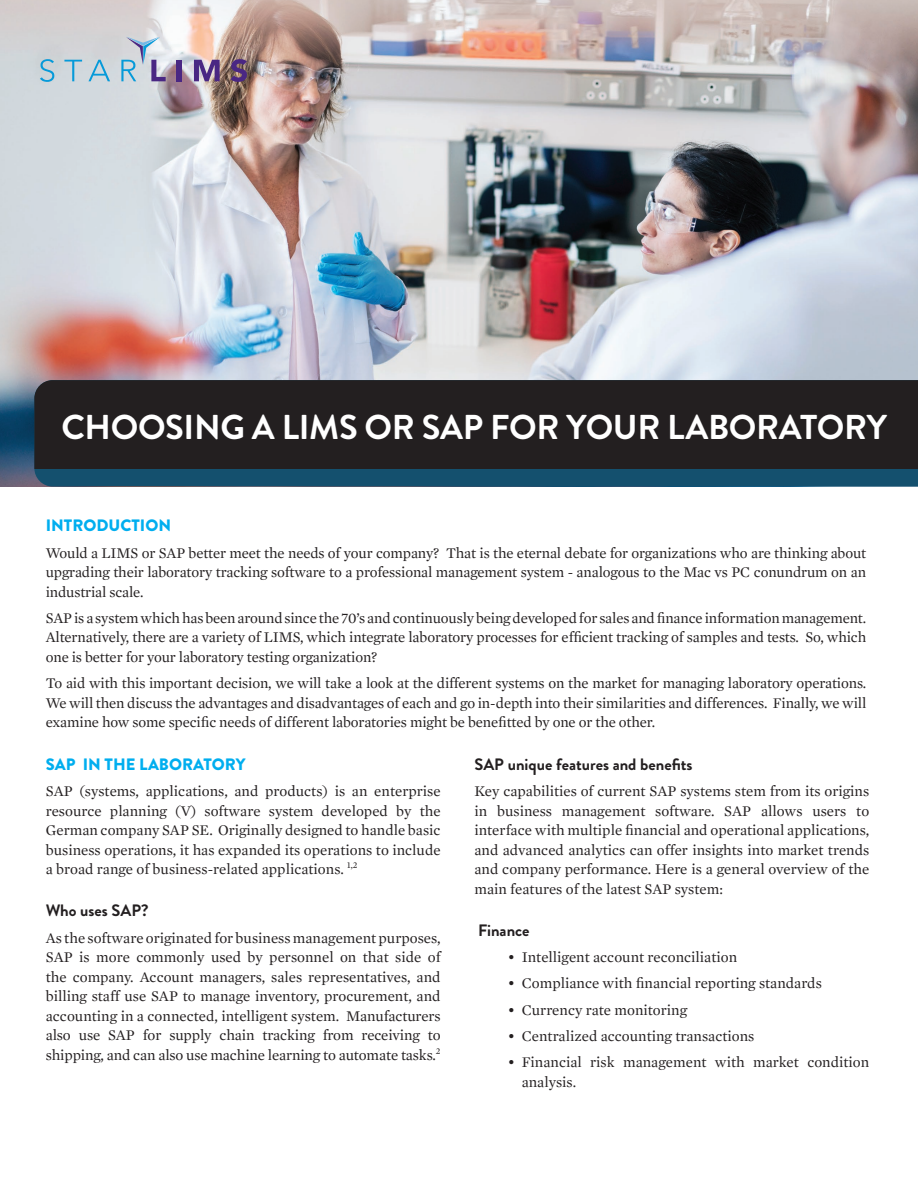
<style>
.page{position:relative;width:918px;height:1188px;background:#fff}
.page>*{position:absolute;margin:0;border:0;box-sizing:border-box;transform-origin:0 0}
.t1{font:700 34.5px "Brandon Grotesque";letter-spacing:-.01em;color:#fff}
.t2{font:700 16.5px "Brandon Grotesque";color:#231f20}
.t3{font:900 16.5px "Brandon Grotesque";color:#00aeef}
.t4{font:15px/19.5px "Mercury Text G1";letter-spacing:-.01em;color:#231f20;text-align:justify}
.s1{font-family:"Microsoft Jheng Hei"}
</style>
<div class="page">
<img style="left:0;top:0;width:918px;height:487px">
<div style="left:34px;top:469px;width:884px;height:18px;background:#14506e"></div>
<div style="left:34px;top:380px;width:884px;height:89px;background:#231f20"></div>
<svg style="left:40px;top:59px;width:14px;height:23px"></svg>
<svg style="left:64px;top:60px;width:18px;height:21px"></svg>
<svg style="left:88px;top:60px;width:22px;height:21px"></svg>
<svg style="left:121px;top:37px;width:45px;height:44px;background:#b6c4d7"></svg>
<div style="left:176px;top:60px;width:5px;height:21px;background:#4a2783"></div>
<svg style="left:194px;top:60px;width:26px;height:21px"></svg>
<svg style="left:231px;top:59px;width:16px;height:23px"></svg>
<p class="t1" style="left:61px;top:403px;width:827px">CHOOSING A LIMS OR SAP FOR YOUR LABORATORY</p>
<h4 class="t3" style="left:46px;top:514px;width:127px">INTRODUCTION</h4>
<p class="t4" style="left:46px;top:543px;width:822px">Would a LIMS or SAP better meet the needs of your company? That is the eternal debate for organizations who are thinking about upgrading their laboratory tracking software to a professional management system - analogous to the Mac vs PC conundrum on an industrial scale.</p>
<p class="t4" style="left:46px;top:608px;width:822px">SAP is a system which has been around since the 70’s and continuously being developed for sales and finance information management.<br>Alternatively, there are a variety of LIMS, which integrate laboratory processes for efficient tracking of samples and tests. So, which</p>
<p class="t4" style="left:46px;top:647px;width:333px">one is better for your laboratory testing organization?</p>
<p class="t4" style="left:46px;top:674px;width:822px">To aid with this important decision, we will take a look at the different systems on the market for managing laboratory operations.<br>We will then discuss the advantages and disadvantages of each and go in-depth into their similarities and differences. Finally, we will</p>
<p class="t4" style="left:46px;top:713px;width:611px">examine how some specific needs of different laboratories might be benefitted by one or the other.</p>
<h4 class="t3" style="left:46px;top:753px;width:201px">SAP IN THE LABORATORY</h4>
<p class="t4" style="left:46px;top:782px;width:396px">SAP (systems, applications, and products) is an enterprise resource planning (V) software system developed by the German company SAP SE. Originally designed to handle basic business operations, it has expanded its operations to include a broad range of business-related applications. <sup>1,2</sup></p>
<h4 class="t2" style="left:46px;top:899px;width:104px">Who uses SAP?</h4>
<p class="t4" style="left:46px;top:928px;width:396px">As the software originated for business management purposes, SAP is more commonly used by personnel on that side of the company. Account managers, sales representatives, and billing staff use SAP to manage inventory, procurement, and accounting in a connected, intelligent system. Manufacturers also use SAP for supply chain tracking from receiving to shipping, and can also use machine learning to automate tasks.<sup>2</sup></p>
<h4 class="t2" style="left:474px;top:753px;width:220px">SAP unique features and benefits</h4>
<p class="t4" style="left:474px;top:782px;width:396px">Key capabilities of current SAP systems stem from its origins in business management software. SAP allows users to</p>
<p class="t4" style="left:474px;top:821px;width:396px">interface with multiple financial and operational applications,</p>
<p class="t4" style="left:474px;top:840px;width:396px">and advanced analytics can offer insights into market trends and company performance. Here is a general overview of the main features of the latest SAP system:</p>
<h4 class="t2" style="left:478px;top:919px;width:53px">Finance</h4>
<p class="t4" style="left:508px;top:947px;width:231px"><span class="s1">•</span> Intelligent account reconciliation</p>
<p class="t4" style="left:508px;top:974px;width:315px"><span class="s1">•</span> Compliance with financial reporting standards</p>
<p class="t4" style="left:508px;top:1000px;width:181px"><span class="s1">•</span> Currency rate monitoring</p>
<p class="t4" style="left:508px;top:1026px;width:248px"><span class="s1">•</span> Centralized accounting transactions</p>
<p class="t4" style="left:522px;top:1052px;width:349px;text-indent:-14px"><span class="s1">•</span> Financial risk management with market condition analysis.</p>
</div>
